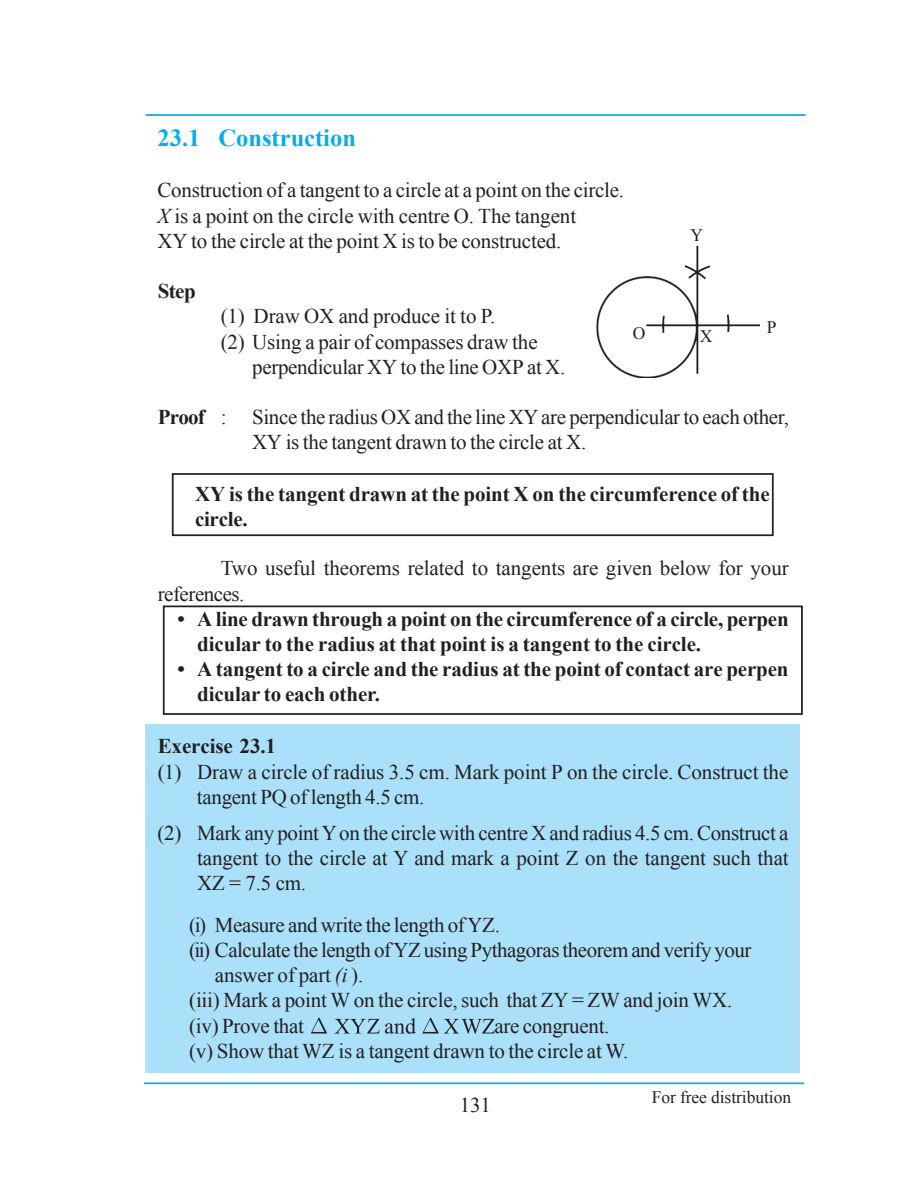
<style>
.page{position:relative;width:914px;height:1197px;background:#fff}
.page>*{position:absolute;margin:0;border:0;box-sizing:border-box;transform-origin:0 0}
.t1{font:700 24.5px "Times New Roman";color:#00aeef}
.t2{font:21px/25.2px "Times New Roman";letter-spacing:-.01em;color:#231f20}
.t3{font:700 21px/25.2px "Times New Roman";letter-spacing:-.005em;color:#231f20}
.t4{font:17.5px "Times New Roman";letter-spacing:-.005em;color:#231f20}
.s1{font-style:italic}
.s2{font-weight:700}
</style>
<div class="page">
<hr style="left:144px;top:1082px;width:660px;height:2px;background:#00aeef">
<hr style="left:146px;top:114px;width:659px;height:2px;background:#00aeef">
<div style="left:145px;top:724px;width:655px;height:348px;background:#aae0f9"></div>
<svg style="left:311px;top:1018px;width:16px;height:16px"></svg>
<svg style="left:385px;top:1018px;width:31px;height:16px"></svg>
<svg style="left:334px;top:1019px;width:45px;height:15px"></svg>
<svg style="left:422px;top:1018px;width:72px;height:16px"></svg>
<div style="left:172px;top:473px;width:601px;height:63px;border:2px solid #231f20"></div>
<img style="left:596px;top:247px;width:163px;height:131px">
<div style="left:163px;top:606px;width:639px;height:109px;border:2px solid #231f20"></div>
<p class="t1" style="left:158px;top:120px;width:200px">23.1 Construction</p>
<p class="t2" style="left:158px;top:177px;width:468px">Construction of a tangent to a circle at a point on the circle.<br><span class="s1">X</span> is a point on the circle with centre O. The tangent<br>XY to the circle at the point X is to be constructed.</p>
<p class="t3" style="left:158px;top:278px;width:40px">Step</p>
<p class="t2" style="left:221px;top:303px;width:276px">(1) Draw OX and produce it to P.</p>
<p class="t2" style="left:221px;top:329px;width:318px">(2) Using a pair of compasses draw the</p>
<p class="t2" style="left:252px;top:354px;width:314px">perpendicular XY to the line OXP at X.</p>
<p class="t2" style="left:252px;top:404px;width:538px;text-indent:-95px"><span class="s2">Proof</span> : Since the radius OX and the line XYare perpendicular to each other,<br>XY is the tangent drawn to the circle at X.</p>
<p class="t4" style="left:690px;top:223px;width:14px">Y</p>
<p class="t4" style="left:767px;top:315px;width:11px">P</p>
<p class="t4" style="left:633px;top:321px;width:14px">O</p>
<p class="t4" style="left:700px;top:325px;width:14px">X</p>
<p class="t3" style="left:195px;top:481px;width:576px">XY is the tangent drawn at the point X on the circumference of the circle.</p>
<p class="t2" style="left:158px;top:555px;width:632px;text-indent:63px">Two useful theorems related to tangents are given below for your references.</p>
<p class="t3" style="left:197px;top:606px;width:593px;text-indent:-20px">• A line drawn through a point on the circumference of a circle, perpen dicular to the radius at that point is a tangent to the circle.</p>
<p class="t3" style="left:197px;top:656px;width:593px;text-indent:-20px">• A tangent to a circle and the radius at the point of contact are perpen dicular to each other.</p>
<p class="t3" style="left:158px;top:733px;width:120px">Exercise 23.1</p>
<p class="t2" style="left:197px;top:759px;width:593px;text-indent:-39px">(1) Draw a circle of radius 3.5 cm. Mark point P on the circle. Construct the tangent PQ of length 4.5 cm.</p>
<p class="t2" style="left:197px;top:820px;width:593px;text-align:justify;text-indent:-39px">(2) Mark any pointYon the circle with centre X and radius 4.5 cm. Construct a tangent to the circle at Y and mark a point Z on the tangent such that XZ = 7.5 cm.</p>
<p class="t2" style="left:189px;top:912px;width:312px">(i) Measure and write the length ofYZ.</p>
<p class="t2" style="left:189px;top:937px;width:564px">(ii) Calculate the length ofYZ using Pythagoras theorem and verify your</p>
<p class="t2" style="left:215px;top:962px;width:150px">answer of part <span class="s1">(i</span> ).</p>
<p class="t2" style="left:189px;top:987px;width:544px">(iii) Mark a point W on the circle, such that ZY = ZW and join WX.</p>
<p class="t2" style="left:189px;top:1013px;width:116px">(iv) Prove that</p>
<p class="t2" style="left:189px;top:1013px;width:440px;text-indent:305px">are congruent. (v) Show that WZ is a tangent drawn to the circle at W.</p>
<p class="t2" style="left:459px;top:1092px;width:33px">131</p>
<p class="t4" style="left:651px;top:1086px;width:141px">For free distribution</p>
</div>
